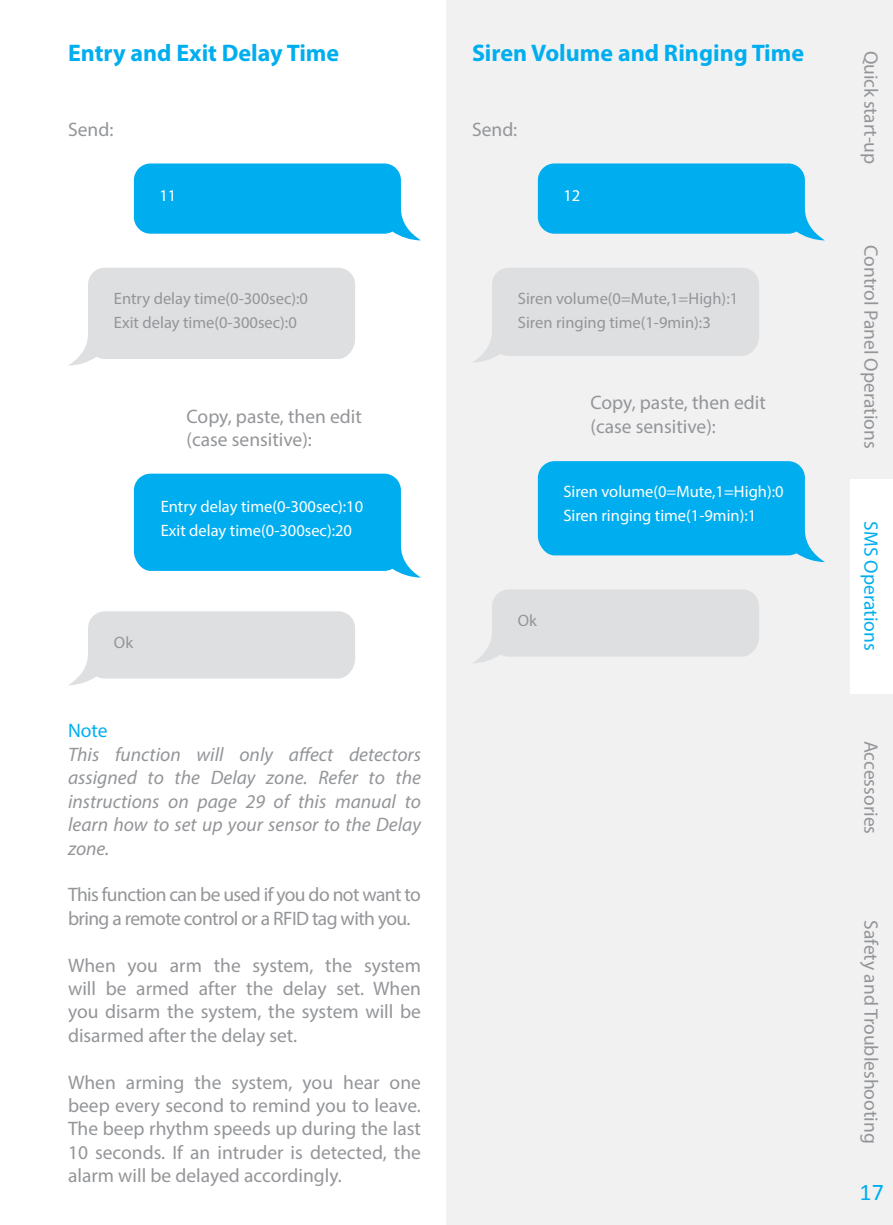
<style>
.page{position:relative;width:893px;height:1225px;background:#fff}
.page>*{position:absolute;margin:0;border:0;box-sizing:border-box;transform-origin:0 0}
.t1{font:700 24px "Myriad Pro";color:#00aeef}
.t2{font:24px "Calibri";color:#00aeef}
.t3{font:19.5px/23.4px "Myriad Pro";color:#939598}
.t4{font:italic 19.5px/23.4px "Myriad Pro";color:#939598;text-align:justify}
.t5{font:19.5px/23.4px "Myriad Pro";letter-spacing:-.03em;color:#939598}
.t6{font:19.5px "Myriad Pro";color:#00aeef}
.t7{font:16.5px/24px "Myriad Pro";color:#fff}
.t8{font:16.5px/24px "Myriad Pro";color:#939598}
</style>
<div class="page">
<div style="left:446px;top:0;width:447px;height:1225px;background:#f1f1f2"></div>
<div style="left:850px;top:478px;width:43px;height:215px;background:#fff"></div>
<svg style="left:134px;top:163px;width:287px;height:77px;background:#26baf1"></svg>
<svg style="left:69px;top:268px;width:286px;height:98px;background:#e1e3e5"></svg>
<svg style="left:134px;top:473px;width:286px;height:104px;background:#20b8f1"></svg>
<svg style="left:69px;top:611px;width:286px;height:74px;background:#e2e3e5"></svg>
<svg style="left:538px;top:163px;width:287px;height:77px;background:#24b8ef"></svg>
<svg style="left:473px;top:268px;width:286px;height:95px;background:#dfe1e3"></svg>
<svg style="left:538px;top:461px;width:287px;height:101px;background:#1db6ef"></svg>
<svg style="left:473px;top:589px;width:286px;height:74px"></svg>
<p class="t1" style="left:68px;top:37px;width:273px">Entry and Exit Delay Time</p>
<p class="t3" style="left:68px;top:118px;width:47px">Send:</p>
<p class="t7" style="left:159px;top:183px;width:18px">11</p>
<p class="t8" style="left:114px;top:286px;width:196px">Entry delay time(0-300sec):0<br>Exit delay time(0-300sec):0</p>
<p class="t3" style="left:187px;top:404px;width:177px">Copy, paste, then edit (case sensitive):</p>
<p class="t7" style="left:161px;top:494px;width:204px">Entry delay time(0-300sec):10<br>Exit delay time(0-300sec):20</p>
<p class="t8" style="left:114px;top:630px;width:21px">Ok</p>
<p class="t6" style="left:68px;top:719px;width:41px">Note</p>
<p class="t4" style="left:68px;top:742px;width:354px">This function will only affect detectors assigned to the Delay zone. Refer to the instructions on page 29 of this manual to learn how to set up your sensor to the Delay zone.</p>
<p class="t5" style="left:68px;top:882px;width:354px">This function can be used if you do not want to bring a remote control or a RFID tag with you.</p>
<p class="t3" style="left:68px;top:953px;width:354px;text-align:justify">When you arm the system, the system will be armed after the delay set. When you disarm the system, the system will be disarmed after the delay set.</p>
<p class="t3" style="left:68px;top:1070px;width:354px;text-align:justify">When arming the system, you hear one beep every second to remind you to leave.<br>The beep rhythm speeds up during the last 10 seconds. If an intruder is detected, the alarm will be delayed accordingly.</p>
<p class="t1" style="left:472px;top:37px;width:334px">Siren Volume and Ringing Time</p>
<p class="t3" style="left:472px;top:118px;width:47px">Send:</p>
<p class="t7" style="left:563px;top:183px;width:18px">12</p>
<p class="t8" style="left:518px;top:286px;width:222px">Siren volume(0=Mute,1=High):1<br>Siren ringing time(1-9min):3</p>
<p class="t3" style="left:590px;top:391px;width:177px">Copy, paste, then edit (case sensitive):</p>
<p class="t7" style="left:563px;top:479px;width:222px">Siren volume(0=Mute,1=High):0<br>Siren ringing time(1-9min):1</p>
<p class="t8" style="left:518px;top:608px;width:21px">Ok</p>
<p class="t3" style="left:883px;top:51px;width:114px;rotate:90deg">Quick start-up</p>
<p class="t3" style="left:883px;top:245px;width:205px;rotate:90deg">Control Panel Operations</p>
<p class="t6" style="left:883px;top:521px;width:131px;rotate:90deg">SMS Operations</p>
<p class="t3" style="left:883px;top:740px;width:95px;rotate:90deg">Accessories</p>
<p class="t3" style="left:883px;top:920px;width:225px;rotate:90deg">Safety and Troubleshooting</p>
<p class="t2" style="left:859px;top:1177px;width:26px">17</p>
</div>
